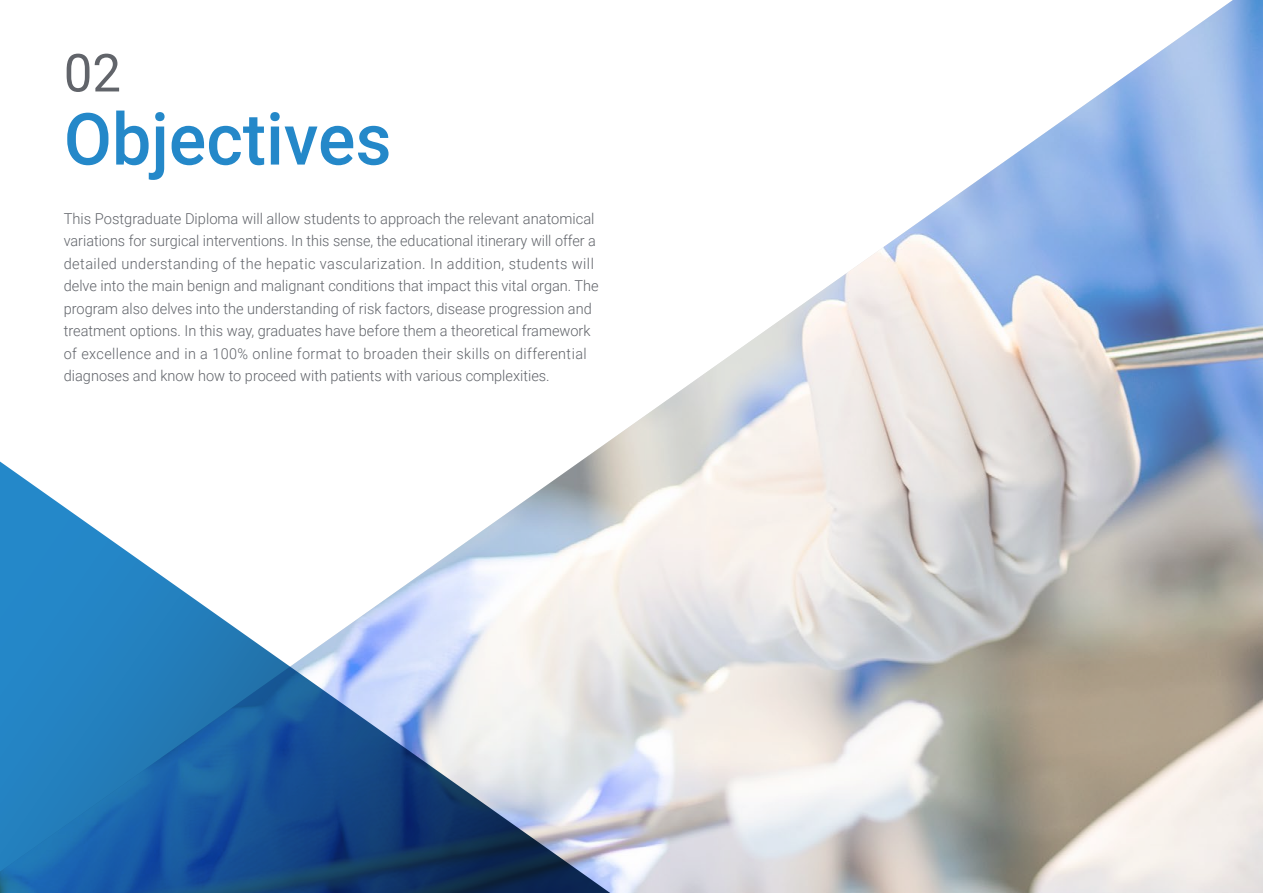
<style>
.page{position:relative;width:1263px;height:893px;background:#fff}
.page>*{position:absolute;margin:0;border:0;box-sizing:border-box;transform-origin:0 0}
.t1{font:500 72px "Roboto";color:#2488c9}
.t2{font:52.5px "Roboto";color:#61646a}
.t3{font:300 15px/22.5px "Roboto";color:#61646a}
</style>
<div class="page">
<img style="left:602px;top:0;width:661px;height:893px">
<svg style="left:0;top:446px;width:640px;height:447px"></svg>
<h2 class="t2" style="left:64px;top:36px;width:59px">02</h2>
<h1 class="t1" style="left:64px;top:89px;width:329px">Objectives</h1>
<p class="t3" style="left:64px;top:207px;width:536px">This Postgraduate Diploma will allow students to approach the relevant anatomical variations for surgical interventions. In this sense, the educational itinerary will offer a detailed understanding of the hepatic vascularization. In addition, students will delve into the main benign and malignant conditions that impact this vital organ. The program also delves into the understanding of risk factors, disease progression and treatment options. In this way, graduates have before them a theoretical framework of excellence and in a 100% online format to broaden their skills on differential diagnoses and know how to proceed with patients with various complexities.</p>
</div>
